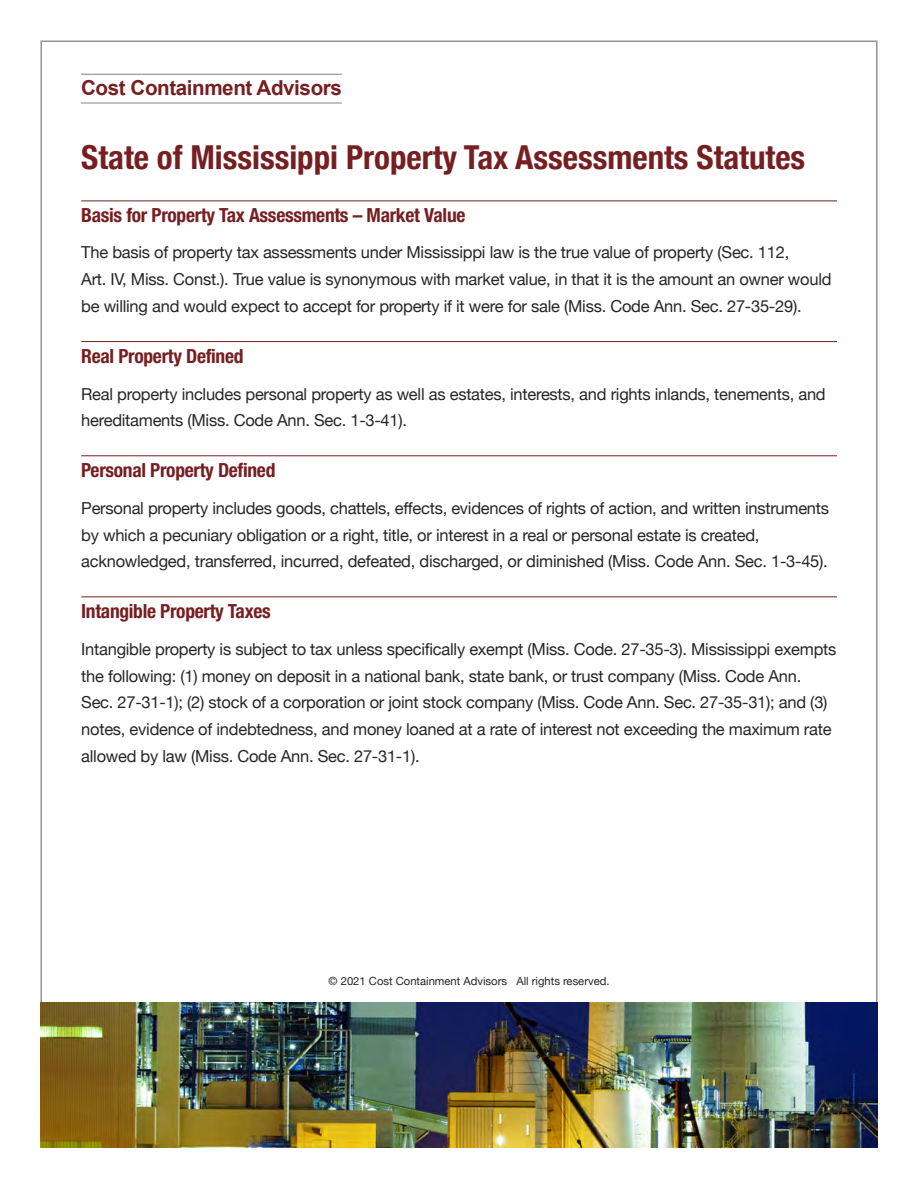
<style>
.page{position:relative;width:918px;height:1188px;background:#fff}
.page>*{position:absolute;margin:0;border:0;box-sizing:border-box;transform-origin:0 0}
.t1{font:700 condensed 33px "Helvetica Neue";color:#761f22}
.t2{font:700 20.7px "Arial";letter-spacing:-.02em;color:#761f22}
.t3{font:700 condensed 19.5px "Helvetica Neue";letter-spacing:-.015em;color:#761f22}
.t4{font:16.5px/26.8px "Helvetica Neue";letter-spacing:-.015em;color:#272526}
.t5{font:11.25px "Helvetica Neue";color:#272526}
</style>
<div class="page">
<hr style="left:81px;top:201px;width:756px;height:1px;background:#761f22">
<hr style="left:81px;top:341px;width:756px;height:1px;background:#761f22">
<hr style="left:81px;top:456px;width:756px;height:1px;background:#761f22">
<hr style="left:81px;top:597px;width:756px;height:1px;background:#761f22">
<hr style="left:81px;top:74px;width:261px;height:1px;background:#939293">
<hr style="left:81px;top:102px;width:261px;height:2px;background:#939293">
<img style="left:40px;top:1003px;width:838px;height:145px">
<p class="t2" style="left:81px;top:77px;width:262px">Cost Containment Advisors</p>
<p class="t1" style="left:81px;top:137px;width:726px">State of Mississippi Property Tax Assessments Statutes</p>
<p class="t3" style="left:81px;top:208px;width:386px">Basis for Property Tax Assessments – Market Value</p>
<p class="t4" style="left:81px;top:239px;width:752px">The basis of property tax assessments under Mississippi law is the true value of property (Sec. 112,<br>Art. IV, Miss. Const.). True value is synonymous with market value, in that it is the amount an owner would be willing and would expect to accept for property if it were for sale (Miss. Code Ann. Sec. 27-35-29).</p>
<p class="t3" style="left:81px;top:349px;width:164px">Real Property Defined</p>
<p class="t4" style="left:81px;top:380px;width:746px">Real property includes personal property as well as estates, interests, and rights inlands, tenements, and hereditaments (Miss. Code Ann. Sec. 1-3-41).</p>
<p class="t3" style="left:81px;top:463px;width:196px">Personal Property Defined</p>
<p class="t4" style="left:81px;top:494px;width:749px">Personal property includes goods, chattels, effects, evidences of rights of action, and written instruments by which a pecuniary obligation or a right, title, or interest in a real or personal estate is created, acknowledged, transferred, incurred, defeated, discharged, or diminished (Miss. Code Ann. Sec. 1-3-45).</p>
<p class="t3" style="left:81px;top:605px;width:191px">Intangible Property Taxes</p>
<p class="t4" style="left:81px;top:635px;width:757px">Intangible property is subject to tax unless specifically exempt (Miss. Code. 27-35-3). Mississippi exempts the following: (1) money on deposit in a national bank, state bank, or trust company (Miss. Code Ann.<br>Sec. 27-31-1); (2) stock of a corporation or joint stock company (Miss. Code Ann. Sec. 27-35-31); and (3) notes, evidence of indebtedness, and money loaned at a rate of interest not exceeding the maximum rate allowed by law (Miss. Code Ann. Sec. 27-31-1).</p>
<p class="t5" style="left:329px;top:974px;width:282px">© 2021 Cost Containment Advisors All rights reserved.</p>
</div>
